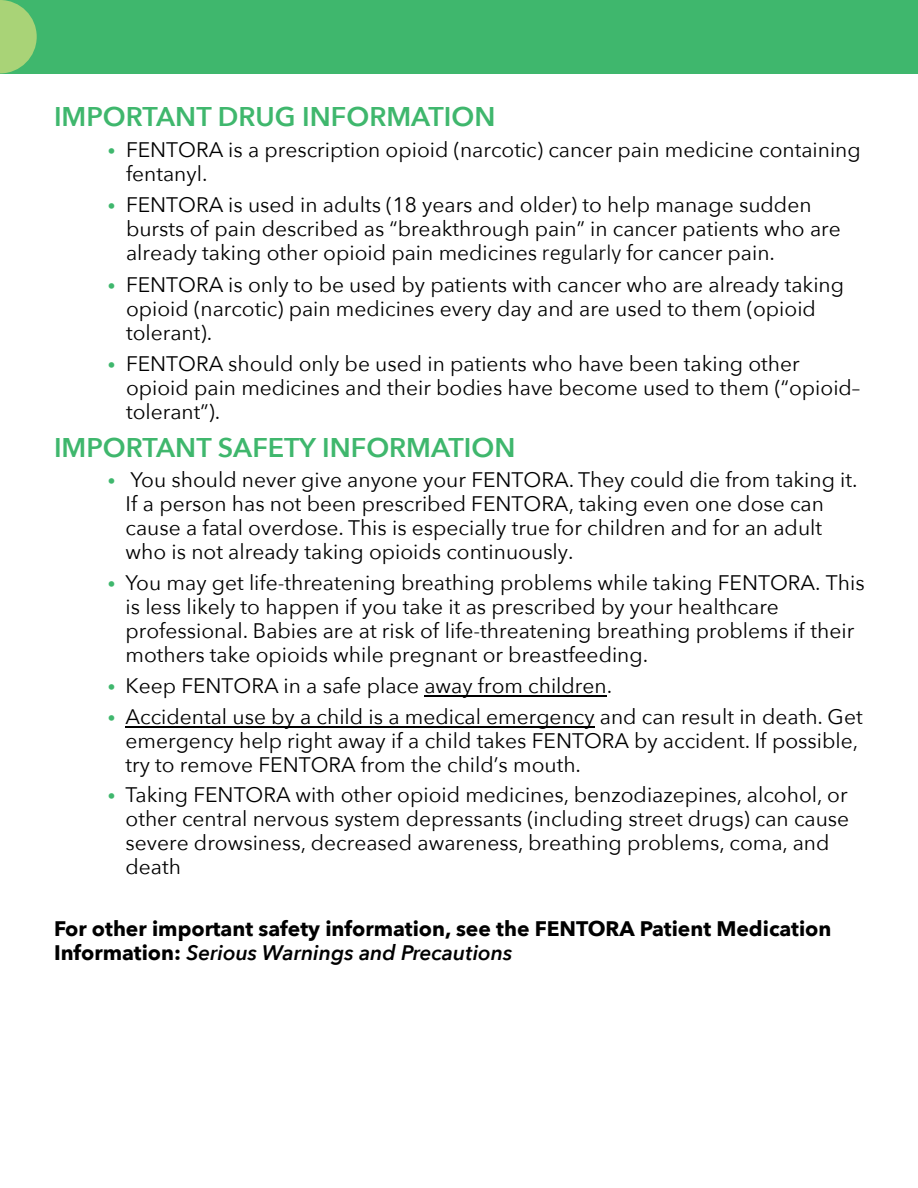
<style>
.page{position:relative;width:918px;height:1188px;background:#fff}
.page>*{position:absolute;margin:0;border:0;box-sizing:border-box;transform-origin:0 0}
.t1{font:600 27px "Avenir Next";color:#3fb76d}
.t2{font:21px/24px "Avenir Next";color:#000}
.t3{font:700 21px/24px "Avenir Next";color:#000}
.s1{font-weight:800;color:#3fb76d}
.s2{font-family:"Calibri";font-weight:300;font-size:22.5px}
.s3{font-weight:600;font-style:italic}
</style>
<div class="page">
<div style="left:0;top:0;width:918px;height:73px;background:#3fb76d"></div>
<svg style="left:0;top:0;width:37px;height:73px"></svg>
<hr style="left:126px;top:727px;width:469px;height:1px;background:#000">
<hr style="left:424px;top:696px;width:183px;height:1px;background:#000">
<p class="t1" style="left:54px;top:94px;width:443px">IMPORTANT DRUG INFORMATION</p>
<p class="t2" style="left:126px;top:137px;width:736px;text-indent:-18px"><span class="s1">·</span> FENTORA is a prescription opioid (narcotic) cancer pain medicine containing fentanyl.</p>
<p class="t2" style="left:126px;top:192px;width:716px;text-indent:-18px"><span class="s1">·</span> FENTORA is used in adults (18 years and older) to help manage sudden bursts of pain described as “breakthrough pain” in cancer patients who are already taking other opioid pain medicines <span class="s2">regularly</span> for cancer pain.</p>
<p class="t2" style="left:126px;top:272px;width:720px;text-indent:-18px"><span class="s1">·</span> FENTORA is only to be used by patients with cancer who are already taking opioid (narcotic) pain medicines every day and are used to them (opioid tolerant).</p>
<p class="t2" style="left:126px;top:351px;width:736px;text-indent:-18px"><span class="s1">·</span> FENTORA should only be used in patients who have been taking other opioid pain medicines and their bodies have become used to them (“opioid– tolerant”).</p>
<p class="t1" style="left:54px;top:424px;width:463px">IMPORTANT SAFETY INFORMATION</p>
<p class="t2" style="left:126px;top:467px;width:734px;text-indent:-18px"><span class="s1">·</span> You should never give anyone your FENTORA. They could die from taking it.<br>If a person has not been prescribed FENTORA, taking even one dose can cause a fatal overdose. This is especially true for children and for an adult who is not already taking opioids continuously.</p>
<p class="t2" style="left:126px;top:570px;width:741px;text-indent:-18px"><span class="s1">·</span> You may get life-threatening breathing problems while taking FENTORA. This is less likely to happen if you take it as prescribed by your healthcare professional. Babies are at risk of life-threatening breathing problems if their mothers take opioids while pregnant or breastfeeding.</p>
<p class="t2" style="left:108px;top:669px;width:756px;line-height:30.8px"><span class="s1">·</span> Keep FENTORA in a safe place away from children.<br><span class="s1">·</span> Accidental use by a child is a medical emergency and can result in death. Get</p>
<p class="t2" style="left:126px;top:727px;width:734px">emergency help right away if a child takes FENTORA by accident. If possible, try to remove FENTORA from the child’s mouth.</p>
<p class="t2" style="left:126px;top:782px;width:725px;text-indent:-18px"><span class="s1">·</span> Taking FENTORA with other opioid medicines, benzodiazepines, alcohol, or other central nervous system depressants (including street drugs) can cause severe drowsiness, decreased awareness, breathing problems, coma, and death</p>
<p class="t3" style="left:54px;top:916px;width:779px">For other important safety information, see the FENTORA Patient Medication<br>Information: <span class="s3">Serious Warnings and Precautions</span></p>
</div>
